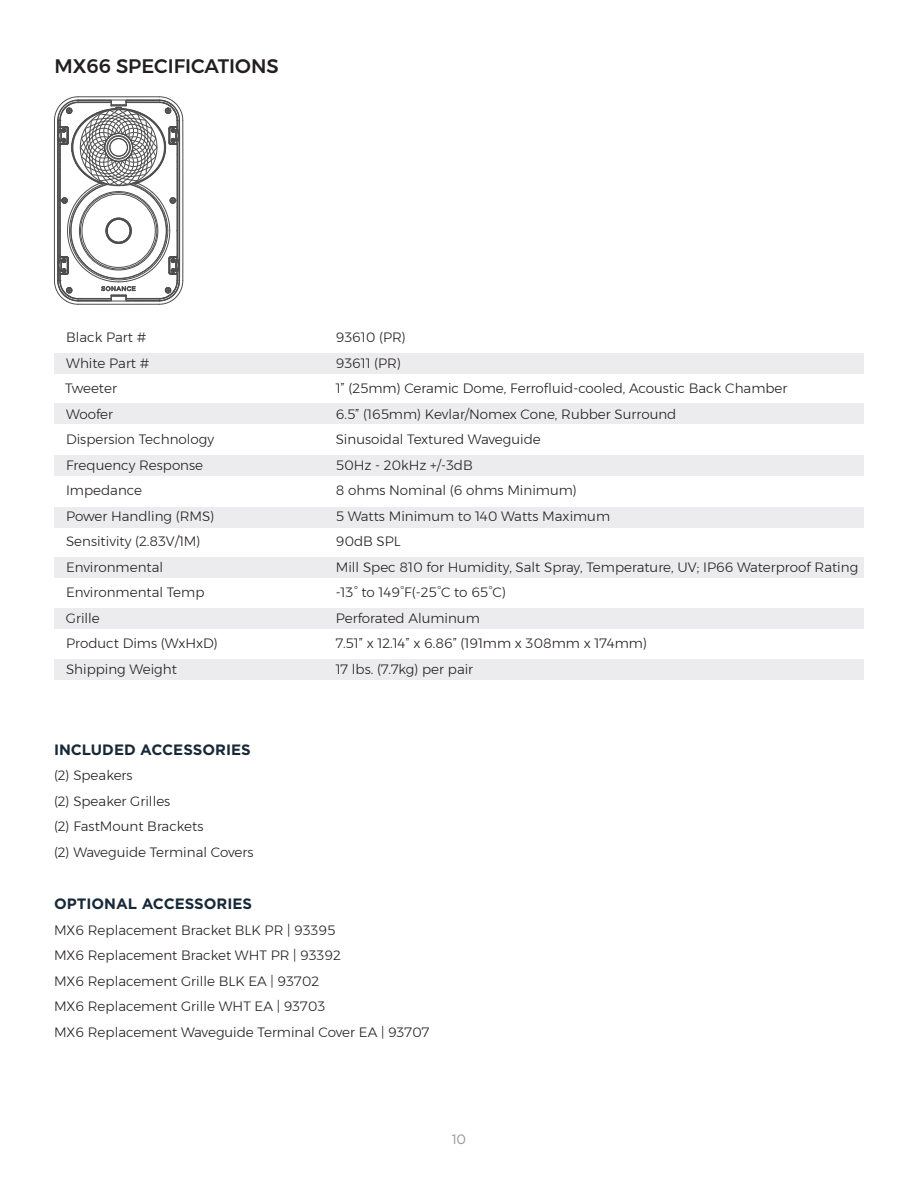
<style>
.page{position:relative;width:918px;height:1188px;background:#fff}
.page>*{position:absolute;margin:0;border:0;box-sizing:border-box;transform-origin:0 0}
.t1{font:500 19.5px "Montserrat";color:#231f20}
.Headings{font:700 15px "Gotham";color:#172938}
.Headings-2{font:300 13.5px "Montserrat";color:#231f20}
.t2{font:13.5px "Gotham";color:#939598}
</style>
<div class="page">
<svg style="left:54px;top:96px;width:129px;height:209px"></svg>
<div style="left:54px;top:659px;width:810px;height:21px;background:#ececee"></div>
<div style="left:54px;top:608px;width:810px;height:20px;background:#ececee"></div>
<div style="left:54px;top:558px;width:810px;height:20px;background:#ececee"></div>
<div style="left:54px;top:507px;width:810px;height:20px;background:#ececee"></div>
<div style="left:54px;top:456px;width:810px;height:20px;background:#ececee"></div>
<div style="left:54px;top:404px;width:810px;height:20px;background:#ececee"></div>
<div style="left:54px;top:353px;width:810px;height:20px;background:#ececee"></div>
<p class="t1" style="left:54px;top:51px;width:226px">MX66 SPECIFICATIONS</p>
<p class="Headings-2" style="left:66px;top:327px;width:82px">Black Part #</p>
<p class="Headings-2" style="left:336px;top:327px;width:72px">93610 (PR)</p>
<p class="Headings-2" style="left:66px;top:353px;width:85px">White Part #</p>
<p class="Headings-2" style="left:336px;top:353px;width:67px">93611 (PR)</p>
<p class="Headings-2" style="left:65px;top:378px;width:53px">Tweeter</p>
<p class="Headings-2" style="left:336px;top:378px;width:453px">1” (25mm) Ceramic Dome, Ferrofluid-cooled, Acoustic Back Chamber</p>
<p class="Headings-2" style="left:66px;top:404px;width:48px">Woofer</p>
<p class="Headings-2" style="left:336px;top:404px;width:342px">6.5” (165mm) Kevlar/Nomex Cone, Rubber Surround</p>
<p class="Headings-2" style="left:66px;top:429px;width:150px">Dispersion Technology</p>
<p class="Headings-2" style="left:336px;top:429px;width:207px">Sinusoidal Textured Waveguide</p>
<p class="Headings-2" style="left:66px;top:455px;width:139px">Frequency Response</p>
<p class="Headings-2" style="left:336px;top:455px;width:138px">50Hz - 20kHz +/-3dB</p>
<p class="Headings-2" style="left:66px;top:480px;width:77px">Impedance</p>
<p class="Headings-2" style="left:336px;top:480px;width:243px">8 ohms Nominal (6 ohms Minimum)</p>
<p class="Headings-2" style="left:66px;top:506px;width:150px">Power Handling (RMS)</p>
<p class="Headings-2" style="left:336px;top:506px;width:276px">5 Watts Minimum to 140 Watts Maximum</p>
<p class="Headings-2" style="left:66px;top:531px;width:136px">Sensitivity (2.83V/1M)</p>
<p class="Headings-2" style="left:336px;top:531px;width:66px">90dB SPL</p>
<p class="Headings-2" style="left:66px;top:557px;width:99px">Environmental</p>
<p class="Headings-2" style="left:336px;top:557px;width:524px">Mill Spec 810 for Humidity, Salt Spray, Temperature, UV; IP66 Waterproof Rating</p>
<p class="Headings-2" style="left:66px;top:582px;width:140px">Environmental Temp</p>
<p class="Headings-2" style="left:336px;top:582px;width:172px">-13° to 149°F(-25°C to 65°C)</p>
<p class="Headings-2" style="left:66px;top:608px;width:35px">Grille</p>
<p class="Headings-2" style="left:336px;top:608px;width:146px">Perforated Aluminum</p>
<p class="Headings-2" style="left:66px;top:633px;width:153px">Product Dims (WxHxD)</p>
<p class="Headings-2" style="left:336px;top:633px;width:313px">7.51” x 12.14” x 6.86” (191mm x 308mm x 174mm)</p>
<p class="Headings-2" style="left:66px;top:659px;width:112px">Shipping Weight</p>
<p class="Headings-2" style="left:336px;top:659px;width:139px">17 lbs. (7.7kg) per pair</p>
<p class="Headings" style="left:54px;top:741px;width:198px">INCLUDED ACCESSORIES</p>
<p class="Headings-2" style="left:54px;top:765px;width:80px">(2) Speakers</p>
<p class="Headings-2" style="left:54px;top:791px;width:118px">(2) Speaker Grilles</p>
<p class="Headings-2" style="left:54px;top:816px;width:151px">(2) FastMount Brackets</p>
<p class="Headings-2" style="left:54px;top:842px;width:201px">(2) Waveguide Terminal Covers</p>
<p class="Headings" style="left:54px;top:895px;width:200px">OPTIONAL ACCESSORIES</p>
<p class="Headings-2" style="left:54px;top:920px;width:283px">MX6 Replacement Bracket BLK PR | 93395</p>
<p class="Headings-2" style="left:54px;top:945px;width:288px">MX6 Replacement Bracket WHT PR | 93392</p>
<p class="Headings-2" style="left:54px;top:971px;width:267px">MX6 Replacement Grille BLK EA | 93702</p>
<p class="Headings-2" style="left:54px;top:996px;width:273px">MX6 Replacement Grille WHT EA | 93703</p>
<p class="Headings-2" style="left:54px;top:1022px;width:377px">MX6 Replacement Waveguide Terminal Cover EA | 93707</p>
<p class="t2" style="left:452px;top:1132px;width:16px">10</p>
</div>
